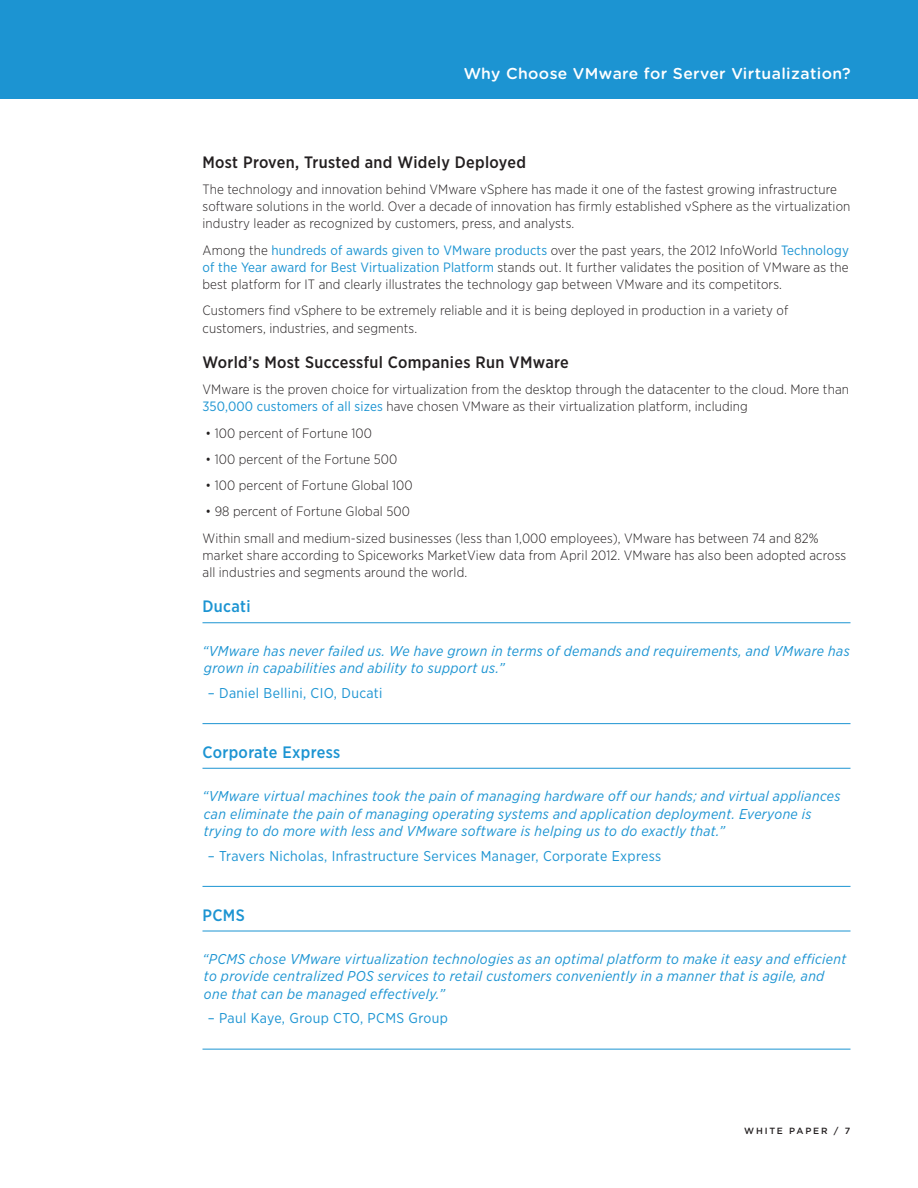
<style>
.page{position:relative;width:918px;height:1188px;background:#fff}
.page>*{position:absolute;margin:0;border:0;box-sizing:border-box;transform-origin:0 0}
._4a_Subhead_1{font:500 16.5px "Gotham Narrow";letter-spacing:.02em;color:#231f20}
._4a_Subhead_1-2{font:500 16.5px "Gotham Narrow";letter-spacing:.02em;color:#1c94d2}
.t1{font:500 15.75px "Gotham Rounded";letter-spacing:.025em;color:#fff}
._6a_Pullquote_body{font:italic 14.25px/17.2px "Gotham Narrow";letter-spacing:.025em;color:#1c94d2}
._6b_Pullquote_attrib{font:14.25px "Gotham Narrow";letter-spacing:.025em;color:#1c94d2}
._5a_Body{font:300 13.5px/17.2px "Gotham Narrow";letter-spacing:.01em;color:#231f20}
._5b_Body_w__bullets{font:300 13.5px "Gotham Narrow";letter-spacing:.01em;color:#231f20}
.t2{font:500 9px "Gotham";letter-spacing:.2em;color:#231f20}
.s1{font-weight:400;color:#1c94d2}
</style>
<div class="page">
<div style="left:0;top:0;width:918px;height:99px;background:#1c94d2"></div>
<hr style="left:202px;top:623px;width:648px;height:1px;background:#1c94d2">
<hr style="left:202px;top:723px;width:648px;height:1px;background:#1c94d2">
<hr style="left:202px;top:768px;width:648px;height:1px;background:#1c94d2">
<hr style="left:202px;top:886px;width:648px;height:1px;background:#1c94d2">
<hr style="left:202px;top:931px;width:648px;height:1px;background:#1c94d2">
<hr style="left:202px;top:1049px;width:648px;height:1px;background:#1c94d2">
<p class="t1" style="left:464px;top:62px;width:389px">Why Choose VMware for Server Virtualization?</p>
<p class="_4a_Subhead_1" style="left:202px;top:151px;width:325px">Most Proven, Trusted and Widely Deployed</p>
<p class="_5a_Body" style="left:202px;top:180px;width:649px">The technology and innovation behind VMware vSphere has made it one of the fastest growing infrastructure software solutions in the world. Over a decade of innovation has firmly established vSphere as the virtualization industry leader as recognized by customers, press, and analysts.</p>
<p class="_5a_Body" style="left:202px;top:241px;width:648px;text-align:justify">Among the <span class="s1">hundreds of awards given to VMware products</span> over the past years, the 2012 InfoWorld <span class="s1">Technology of the Year award for Best Virtualization Platform</span> stands out. It further validates the position of VMware as the best platform for IT and clearly illustrates the technology gap between VMware and its competitors.</p>
<p class="_5a_Body" style="left:202px;top:302px;width:587px">Customers find vSphere to be extremely reliable and it is being deployed in production in a variety of customers, industries, and segments.</p>
<p class="_4a_Subhead_1" style="left:202px;top:352px;width:368px">World’s Most Successful Companies Run VMware</p>
<p class="_5a_Body" style="left:202px;top:381px;width:648px">VMware is the proven choice for virtualization from the desktop through the datacenter to the cloud. More than<br><span class="s1">350,000 customers of all sizes</span> have chosen VMware as their virtualization platform, including</p>
<p class="_5b_Body_w__bullets" style="left:205px;top:425px;width:168px">• 100 percent of Fortune 100</p>
<p class="_5b_Body_w__bullets" style="left:205px;top:451px;width:193px">• 100 percent of the Fortune 500</p>
<p class="_5b_Body_w__bullets" style="left:205px;top:477px;width:209px">• 100 percent of Fortune Global 100</p>
<p class="_5b_Body_w__bullets" style="left:205px;top:503px;width:206px">• 98 percent of Fortune Global 500</p>
<p class="_5a_Body" style="left:202px;top:529px;width:645px">Within small and medium-sized businesses (less than 1,000 employees), VMware has between 74 and 82% market share according to Spiceworks MarketView data from April 2012. VMware has also been adopted across all industries and segments around the world.</p>
<p class="_4a_Subhead_1-2" style="left:202px;top:596px;width:50px">Ducati</p>
<p class="_6a_Pullquote_body" style="left:202px;top:642px;width:649px">“VMware has never failed us. We have grown in terms of demands and requirements, and VMware has grown in capabilities and ability to support us.”</p>
<p class="_6b_Pullquote_attrib" style="left:208px;top:684px;width:176px">– Daniel Bellini, CIO, Ducati</p>
<p class="_4a_Subhead_1-2" style="left:202px;top:742px;width:139px">Corporate Express</p>
<p class="_6a_Pullquote_body" style="left:202px;top:788px;width:640px">“VMware virtual machines took the pain of managing hardware off our hands; and virtual appliances can eliminate the pain of managing operating systems and application deployment. Everyone is trying to do more with less and VMware software is helping us to do exactly that.”</p>
<p class="_6b_Pullquote_attrib" style="left:208px;top:847px;width:455px">– Travers Nicholas, Infrastructure Services Manager, Corporate Express</p>
<p class="_4a_Subhead_1-2" style="left:202px;top:904px;width:44px">PCMS</p>
<p class="_6a_Pullquote_body" style="left:202px;top:950px;width:645px">“PCMS chose VMware virtualization technologies as an optimal platform to make it easy and efficient to provide centralized POS services to retail customers conveniently in a manner that is agile, and one that can be managed effectively.”</p>
<p class="_6b_Pullquote_attrib" style="left:208px;top:1010px;width:242px">– Paul Kaye, Group CTO, PCMS Group</p>
<p class="t2" style="left:744px;top:1125px;width:108px">WHITE PAPER / 7</p>
</div>
